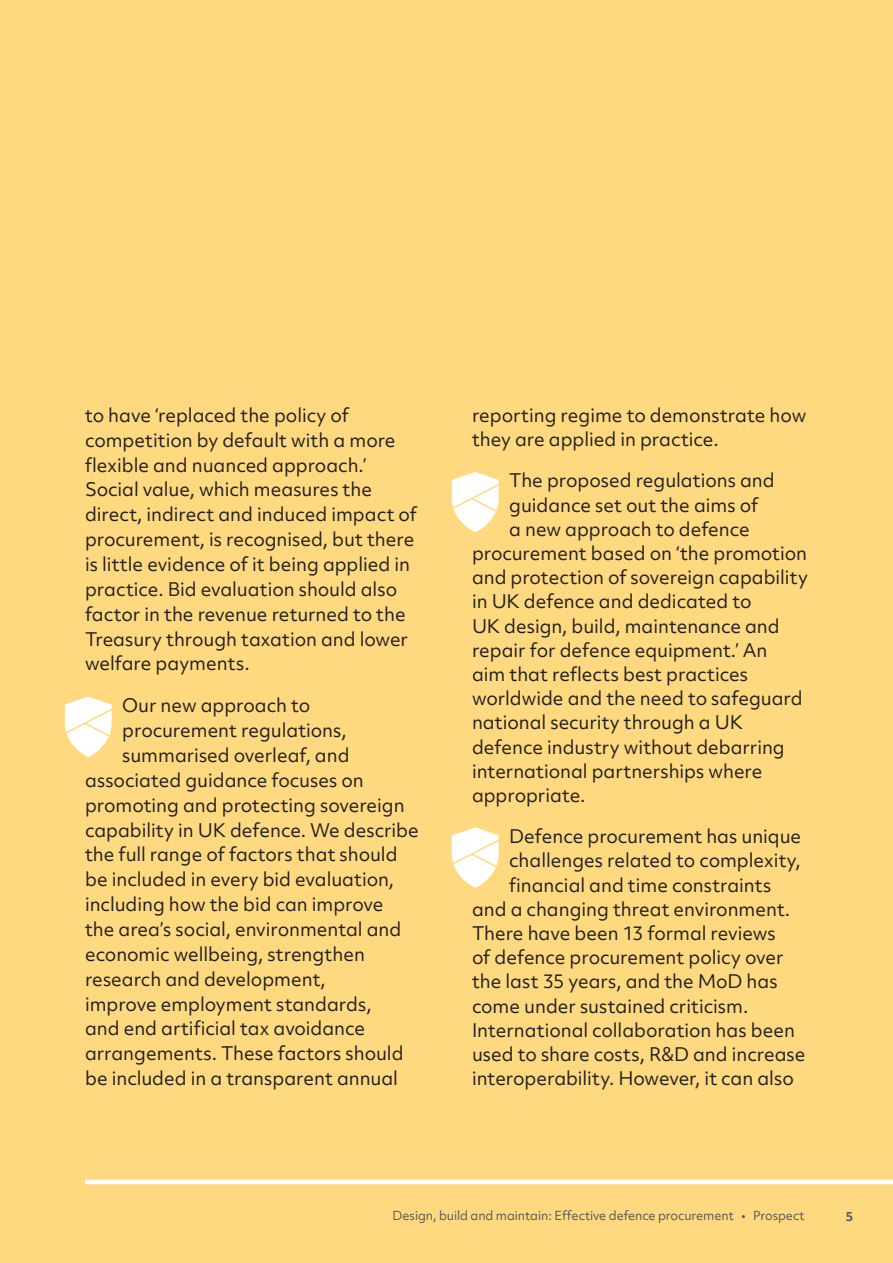
<style>
.page{position:relative;width:893px;height:1263px;background:#fed980}
.page>*{position:absolute;margin:0;border:0;box-sizing:border-box;transform-origin:0 0}
.Large_basic_paragra{font:18px/24.9px "Objektiv Mk 2";letter-spacing:-.005em;color:#231f20}
.t1{font:12px "Objektiv Mk 2";letter-spacing:-.01em;color:#57585a}
.t2{font:700 12px "Objektiv Mk 2";color:#57585a}
</style>
<div class="page">
<svg style="left:64px;top:696px;width:48px;height:61px"></svg>
<svg style="left:451px;top:472px;width:48px;height:61px"></svg>
<svg style="left:451px;top:827px;width:48px;height:61px"></svg>
<hr style="left:85px;top:1180px;width:808px;height:4px;background:#fff">
<p class="Large_basic_paragra" style="left:85px;top:403px;width:334px">to have ‘replaced the policy of competition by default with a more flexible and nuanced approach.’ Social value, which measures the direct, indirect and induced impact of procurement, is recognised, but there is little evidence of it being applied in practice. Bid evaluation should also factor in the revenue returned to the Treasury through taxation and lower welfare payments.</p>
<p class="Large_basic_paragra" style="left:122px;top:693px;width:190px">Our new approach to</p>
<p class="Large_basic_paragra" style="left:122px;top:718px;width:226px">procurement regulations,</p>
<p class="Large_basic_paragra" style="left:122px;top:743px;width:229px">summarised overleaf, and</p>
<p class="Large_basic_paragra" style="left:85px;top:767px;width:280px">associated guidance focuses on</p>
<p class="Large_basic_paragra" style="left:85px;top:792px;width:321px">promoting and protecting sovereign</p>
<p class="Large_basic_paragra" style="left:85px;top:817px;width:335px">capability in UK defence. We describe</p>
<p class="Large_basic_paragra" style="left:85px;top:842px;width:314px">the full range of factors that should</p>
<p class="Large_basic_paragra" style="left:85px;top:867px;width:311px">be included in every bid evaluation,</p>
<p class="Large_basic_paragra" style="left:85px;top:892px;width:300px">including how the bid can improve</p>
<p class="Large_basic_paragra" style="left:85px;top:917px;width:318px">the area’s social, environmental and</p>
<p class="Large_basic_paragra" style="left:85px;top:941px;width:281px">economic wellbeing, strengthen</p>
<p class="Large_basic_paragra" style="left:85px;top:966px;width:242px">research and development,</p>
<p class="Large_basic_paragra" style="left:85px;top:991px;width:288px">improve employment standards,</p>
<p class="Large_basic_paragra" style="left:85px;top:1016px;width:282px">and end artificial tax avoidance</p>
<p class="Large_basic_paragra" style="left:85px;top:1041px;width:320px">arrangements. These factors should</p>
<p class="Large_basic_paragra" style="left:85px;top:1066px;width:314px">be included in a transparent annual</p>
<p class="Large_basic_paragra" style="left:472px;top:403px;width:336px;line-height:24.2px">reporting regime to demonstrate how they are applied in practice.</p>
<p class="Large_basic_paragra" style="left:509px;top:468px;width:267px">The proposed regulations and</p>
<p class="Large_basic_paragra" style="left:509px;top:492px;width:250px">guidance set out the aims of</p>
<p class="Large_basic_paragra" style="left:509px;top:516px;width:242px">a new approach to defence</p>
<p class="Large_basic_paragra" style="left:472px;top:541px;width:337px">procurement based on ‘the promotion</p>
<p class="Large_basic_paragra" style="left:472px;top:565px;width:337px">and protection of sovereign capability</p>
<p class="Large_basic_paragra" style="left:472px;top:589px;width:281px">in UK defence and dedicated to</p>
<p class="Large_basic_paragra" style="left:472px;top:613px;width:309px">UK design, build, maintenance and</p>
<p class="Large_basic_paragra" style="left:472px;top:637px;width:297px">repair for defence equipment.’ An</p>
<p class="Large_basic_paragra" style="left:472px;top:662px;width:278px">aim that reflects best practices</p>
<p class="Large_basic_paragra" style="left:472px;top:686px;width:332px">worldwide and the need to safeguard</p>
<p class="Large_basic_paragra" style="left:472px;top:710px;width:272px">national security through a UK</p>
<p class="Large_basic_paragra" style="left:472px;top:734px;width:314px">defence industry without debarring</p>
<p class="Large_basic_paragra" style="left:472px;top:758px;width:292px">international partnerships where</p>
<p class="Large_basic_paragra" style="left:472px;top:782px;width:115px">appropriate.</p>
<p class="Large_basic_paragra" style="left:509px;top:824px;width:294px">Defence procurement has unique</p>
<p class="Large_basic_paragra" style="left:509px;top:848px;width:293px">challenges related to complexity,</p>
<p class="Large_basic_paragra" style="left:509px;top:872px;width:264px">financial and time constraints</p>
<p class="Large_basic_paragra" style="left:472px;top:896px;width:320px">and a changing threat environment.</p>
<p class="Large_basic_paragra" style="left:472px;top:920px;width:305px">There have been 13 formal reviews</p>
<p class="Large_basic_paragra" style="left:472px;top:945px;width:313px">of defence procurement policy over</p>
<p class="Large_basic_paragra" style="left:472px;top:969px;width:307px">the last 35 years, and the MoD has</p>
<p class="Large_basic_paragra" style="left:472px;top:993px;width:278px">come under sustained criticism.</p>
<p class="Large_basic_paragra" style="left:472px;top:1017px;width:325px">International collaboration has been</p>
<p class="Large_basic_paragra" style="left:472px;top:1041px;width:335px">used to share costs, R&amp;D and increase</p>
<p class="Large_basic_paragra" style="left:472px;top:1066px;width:323px">interoperability. However, it can also</p>
<p class="t1" style="left:392px;top:1207px;width:414px">Design, build and maintain: Effective defence procurement • Prospect</p>
<p class="t2" style="left:846px;top:1208px;width:9px">5</p>
</div>
